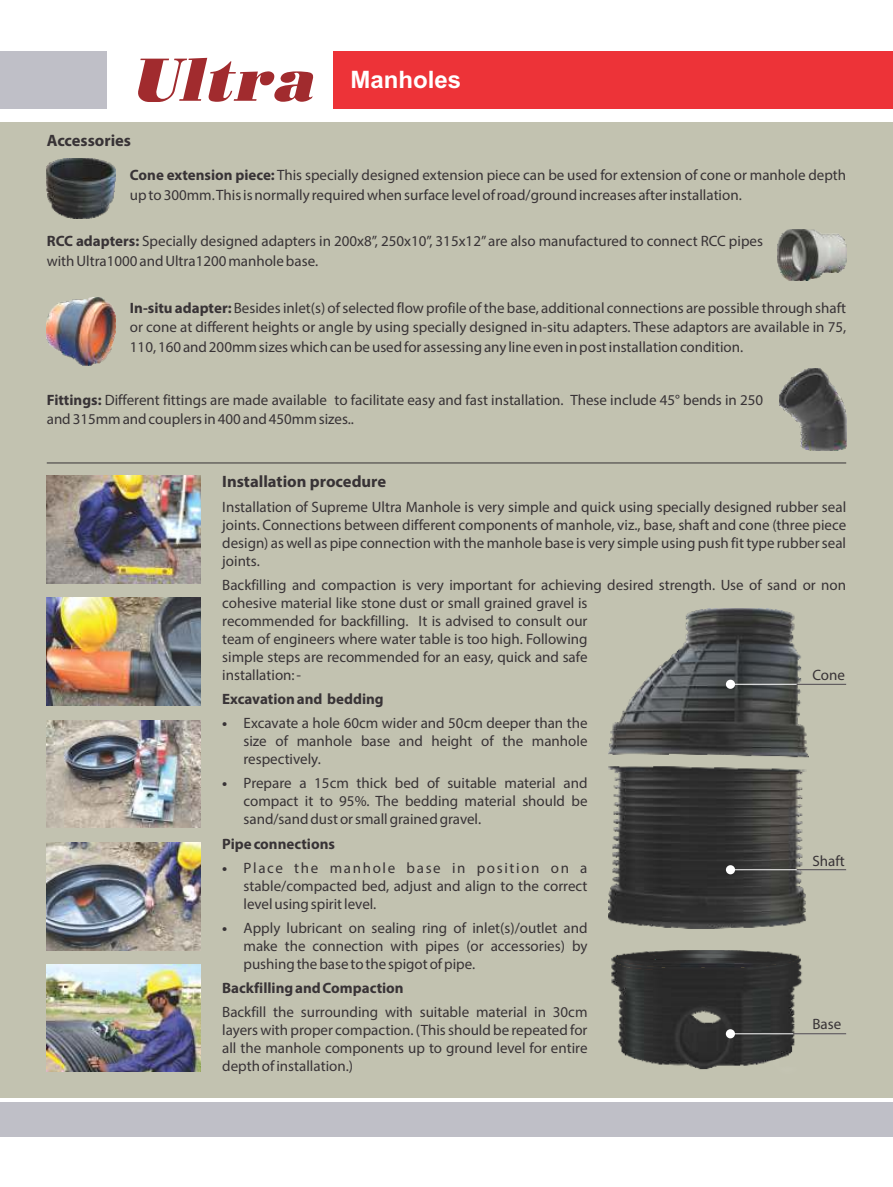
<style>
.page{position:relative;width:893px;height:1187px;background:#fff}
.page>*{position:absolute;margin:0;border:0;box-sizing:border-box;transform-origin:0 0}
.t1{font:700 24px "Arial";color:#fff}
.t2{font:700 16.5px "Myriad Pro";color:#383336}
.t3{font:15px/18px "Myriad Pro";color:#383336;text-align:justify}
.t4{font:700 15px "Myriad Pro";color:#383336}
.s1{font-weight:700}
</style>
<div class="page">
<div style="left:0;top:0;width:893px;height:1186px;background:#c2c2b0"></div>
<div style="left:0;top:0;width:893px;height:122px;background:#fff"></div>
<div style="left:0;top:1097px;width:893px;height:89px;background:#fff"></div>
<div style="left:0;top:1102px;width:893px;height:34px;background:#bfbfc7"></div>
<div style="left:333px;top:51px;width:560px;height:58px;background:#ed3338"></div>
<div style="left:0;top:51px;width:106px;height:58px;background:#bfbfc7"></div>
<svg style="left:138px;top:58px;width:176px;height:44px"></svg>
<img style="left:608px;top:608px;width:201px;height:462px">
<img style="left:613px;top:955px;width:187px;height:15px">
<img style="left:622px;top:958px;width:28px;height:2px">
<img style="left:770px;top:958px;width:25px;height:2px">
<img style="left:650px;top:958px;width:55px;height:4px">
<img style="left:705px;top:958px;width:65px;height:4px">
<img style="left:617px;top:950px;width:180px;height:8px">
<hr style="left:733px;top:869px;width:113px;height:1px;background:#fff">
<div style="left:726px;top:865px;width:9px;height:9px;background:#fff;border-radius:50%"></div>
<hr style="left:733px;top:1033px;width:113px;height:1px;background:#fff">
<div style="left:726px;top:1029px;width:9px;height:9px;background:#fff;border-radius:50%"></div>
<hr style="left:733px;top:683px;width:113px;height:1px;background:#fff">
<hr style="left:797px;top:683px;width:49px;height:1px;background:#383336">
<div style="left:726px;top:679px;width:9px;height:9px;background:#fff;border-radius:50%"></div>
<hr style="left:797px;top:869px;width:49px;height:1px;background:#383336">
<hr style="left:793px;top:1033px;width:53px;height:1px;background:#383336">
<img style="left:47px;top:964px;width:154px;height:107px">
<img style="left:47px;top:842px;width:154px;height:108px">
<img style="left:47px;top:475px;width:154px;height:108px">
<img style="left:47px;top:598px;width:154px;height:107px">
<img style="left:47px;top:720px;width:154px;height:107px">
<img style="left:47px;top:158px;width:69px;height:60px">
<img style="left:777px;top:229px;width:69px;height:51px">
<img style="left:47px;top:297px;width:68px;height:68px">
<img style="left:780px;top:368px;width:66px;height:83px">
<hr style="left:47px;top:462px;width:799px;height:1px;background:#383336">
<p class="t2" style="left:47px;top:134px;width:86px">Accessories</p>
<h1 class="t1" style="left:350px;top:71px;width:112px">Manholes</h1>
<p class="t3" style="left:130px;top:166px;width:718px;line-height:19.8px"><span class="s1">Cone extension piece:</span> This specially designed extension piece can be used for extension of cone or manhole depth up to 300mm. This is normally required when surface level of road/ground increases after installation.</p>
<p class="t3" style="left:47px;top:233px;width:718px;line-height:19.8px"><span class="s1">RCC adapters:</span> Specially designed adapters in 200x8”, 250x10”, 315x12”are also manufactured to connect RCC pipes with Ultra1000 and Ultra1200 manhole base.</p>
<p class="t3" style="left:130px;top:299px;width:718px;line-height:19.8px"><span class="s1">In-situ adapter:</span> Besides inlet(s) of selected flow profile of the base, additional connections are possible through shaft or cone at different heights or angle by using specially designed in-situ adapters. These adaptors are available in 75, 110, 160 and 200mm sizes which can be used for assessing any line even in post installation condition.</p>
<p class="t3" style="left:47px;top:391px;width:718px;line-height:19.8px"><span class="s1">Fittings:</span> Different fittings are made available to facilitate easy and fast installation. These include 45° bends in 250 and 315mm and couplers in 400 and 450mm sizes..</p>
<p class="t2" style="left:222px;top:475px;width:165px">Installation procedure</p>
<p class="t3" style="left:222px;top:499px;width:625px">Installation of Supreme Ultra Manhole is very simple and quick using specially designed rubber seal joints. Connections between different components of manhole, viz., base, shaft and cone (three piece design) as well as pipe connection with the manhole base is very simple using push fit type rubber seal joints.</p>
<p class="t3" style="left:222px;top:576px;width:625px;text-align:left">Backfilling and compaction is very important for achieving desired strength. Use of sand or non cohesive material like stone dust or small grained gravel is<br>recommended for backfilling. It is advised to consult our<br>team of engineers where water table is too high. Following<br>simple steps are recommended for an easy, quick and safe<br>installation: -</p>
<p class="t4" style="left:222px;top:692px;width:163px">Excavation and bedding</p>
<p class="t3" style="left:243px;top:715px;width:345px;text-indent:-21px"><span class="s1">•</span> Excavate a hole 60cm wider and 50cm deeper than the size of manhole base and height of the manhole respectively.</p>
<p class="t3" style="left:243px;top:775px;width:345px;text-indent:-21px"><span class="s1">•</span> Prepare a 15cm thick bed of suitable material and compact it to 95%. The bedding material should be sand/sand dust or small grained gravel.</p>
<p class="t4" style="left:222px;top:837px;width:114px">Pipe connections</p>
<p class="t3" style="left:243px;top:860px;width:345px;text-indent:-21px"><span class="s1">•</span> Place the manhole base in position on a stable/compacted bed, adjust and align to the correct level using spirit level.</p>
<p class="t3" style="left:243px;top:920px;width:345px;text-indent:-21px"><span class="s1">•</span> Apply lubricant on sealing ring of inlet(s)/outlet and make the connection with pipes (or accessories) by pushing the base to the spigot of pipe.</p>
<p class="t4" style="left:222px;top:981px;width:183px">Backfilling and Compaction</p>
<p class="t3" style="left:222px;top:1003px;width:367px">Backfill the surrounding with suitable material in 30cm layers with proper compaction. (This should be repeated for all the manhole components up to ground level for entire depth of installation.)</p>
<p class="t3" style="left:812px;top:667px;width:34px">Cone</p>
<p class="t3" style="left:812px;top:852px;width:34px">Shaft</p>
<p class="t3" style="left:812px;top:1015px;width:30px">Base</p>
</div>
